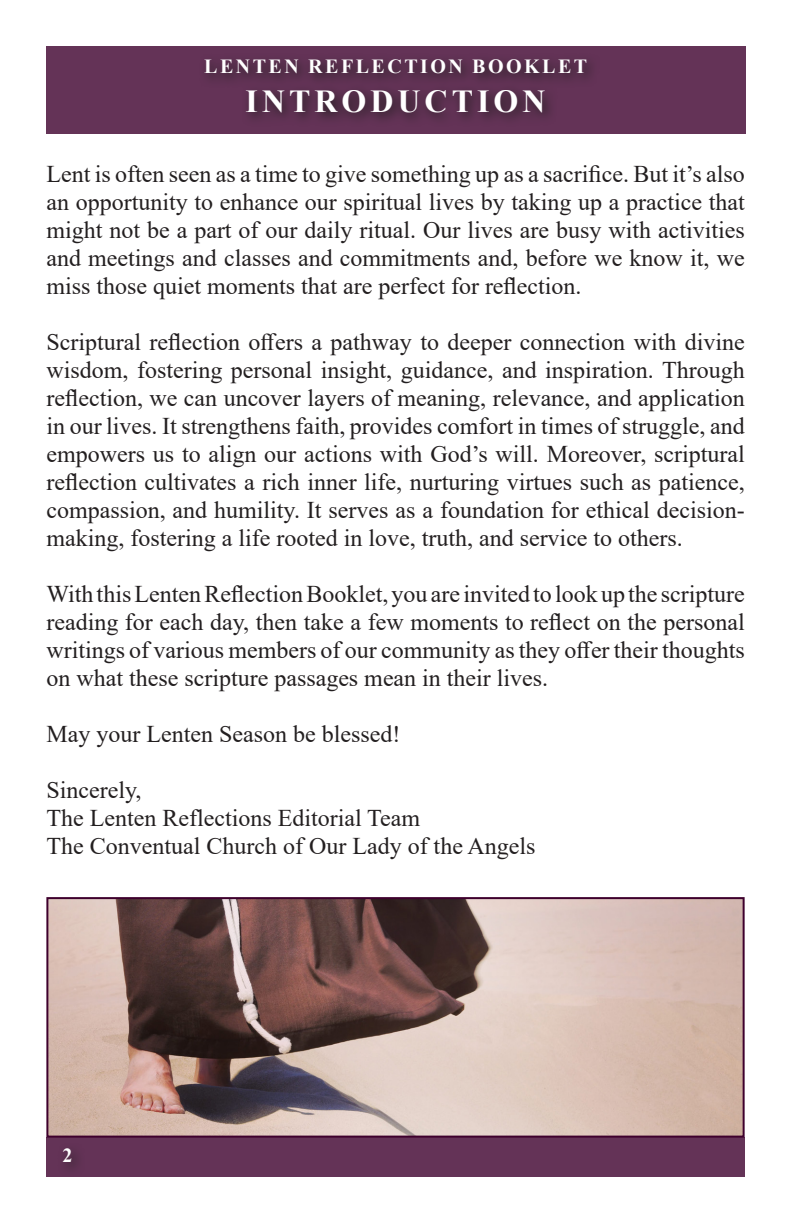
<style>
.page{position:relative;width:792px;height:1224px;background:#fff}
.page>*{position:absolute;margin:0;border:0;box-sizing:border-box;transform-origin:0 0}
.t1{font:700 32px "Times New Roman";letter-spacing:.125em;color:#fff}
.Verse{font:24px/28px "Times New Roman";color:#231f20;text-align:justify}
.Paragraph_Spacer{font:24px "Times New Roman";color:#231f20}
.t2{font:700 20px "Times New Roman";letter-spacing:.125em;color:#fff}
</style>
<div class="page">
<img style="left:49px;top:900px;width:693px;height:235px">
<div style="left:46px;top:897px;width:699px;height:241px;border:2px solid #3e002d"></div>
<div style="left:46px;top:1138px;width:699px;height:39px;background:#643357"></div>
<div style="left:46px;top:47px;width:700px;height:87px;background:#643357"></div>
<svg style="left:207px;top:61px;width:384px;height:58px;fill:#592f4e"></svg>
<p class="t2" style="left:204px;top:52px;width:385px">LENTEN REFLECTION BOOKLET</p>
<p class="t1" style="left:246px;top:78px;width:301px">INTRODUCTION</p>
<p class="Verse" style="left:46px;top:160px;width:700px">Lent is often seen as a time to give something up as a sacrifice. But it’s also an opportunity to enhance our spiritual lives by taking up a practice that might not be a part of our daily ritual. Our lives are busy with activities and meetings and classes and commitments and, before we know it, we miss those quiet moments that are perfect for reflection.</p>
<p class="Verse" style="left:46px;top:328px;width:700px">Scriptural reflection offers a pathway to deeper connection with divine wisdom, fostering personal insight, guidance, and inspiration. Through reflection, we can uncover layers of meaning, relevance, and application in our lives. It strengthens faith, provides comfort in times of struggle, and empowers us to align our actions with God’s will. Moreover, scriptural reflection cultivates a rich inner life, nurturing virtues such as patience, compassion, and humility. It serves as a foundation for ethical decision&shy;making, fostering a life rooted in love, truth, and service to others.</p>
<p class="Verse" style="left:46px;top:580px;width:700px">With this Lenten Reflection Booklet, you are invited to look up the scripture reading for each day, then take a few moments to reflect on the personal writings of various members of our community as they offer their thoughts on what these scripture passages mean in their lives.</p>
<p class="Verse" style="left:46px;top:720px;width:355px">May your Lenten Season be blessed!</p>
<p class="Verse" style="left:46px;top:776px;width:97px">Sincerely,</p>
<p class="Paragraph_Spacer" style="left:46px;top:802px;width:375px">The Lenten Reflections Editorial Team</p>
<p class="Verse" style="left:46px;top:832px;width:491px">The Conventual Church of Our Lady of the Angels</p>
<p class="t2" style="left:62px;top:1141px;width:11px">2</p>
</div>
